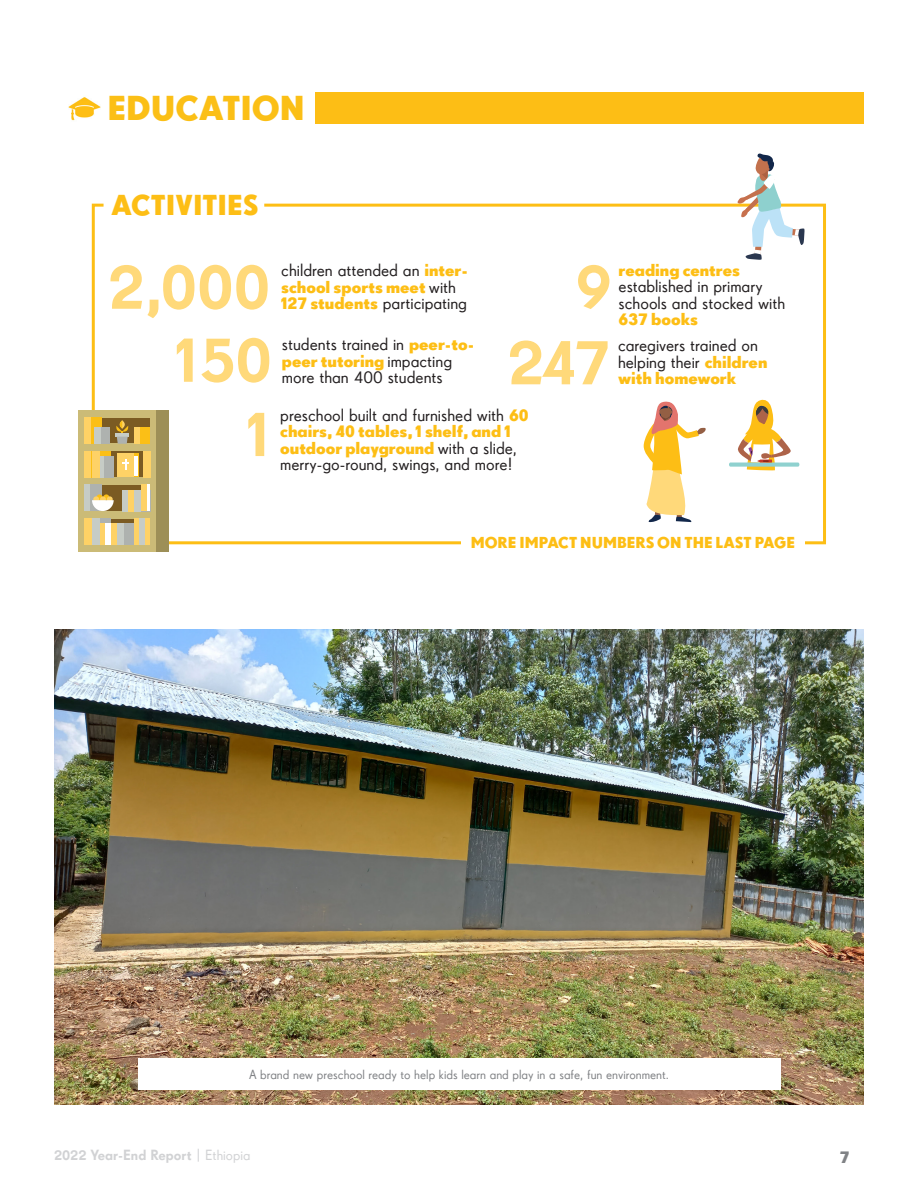
<style>
.page{position:relative;width:918px;height:1188px;background:#fff}
.page>*{position:absolute;margin:0;border:0;box-sizing:border-box;transform-origin:0 0}
.Stats_-_Numbers{font:600 67.5px "Drescher Grotesk BT";letter-spacing:-.03em;color:#ffd97a}
.t1{font:700 36px "Drescher Grotesk BT";color:#fbbf16}
.t2{font:700 30px "Drescher Grotesk BT";color:#fdbe15}
.Stat_-_Body{font:18px/16.5px "Drescher Grotesk BT";color:#231f20}
.t3{font:700 18px "Drescher Grotesk BT";color:#808285}
.t4{font:700 16.5px "Drescher Grotesk BT";color:#fdbe15}
.t5{font:600 15px "Drescher Grotesk BT";color:#d1d2d4}
.Photo_Captions{font:13.5px "Drescher Grotesk BT";color:#808285}
.s1{font-weight:700;color:#fdbe15}
.s2{font-weight:400}
</style>
<div class="page">
<svg style="left:91px;top:203px;width:735px;height:343px"></svg>
<div style="left:461px;top:531px;width:343px;height:21px;background:#fff"></div>
<img style="left:69px;top:97px;width:31px;height:24px">
<div style="left:315px;top:92px;width:549px;height:32px;background:#fdbe15"></div>
<svg style="left:737px;top:153px;width:68px;height:107px"></svg>
<svg style="left:644px;top:401px;width:62px;height:122px"></svg>
<svg style="left:729px;top:463px;width:70px;height:4px"></svg>
<div style="left:81px;top:412px;width:83px;height:138px;background:#7b5b23"></div>
<div style="left:150px;top:410px;width:18px;height:142px;background:#9d8f57"></div>
<div style="left:82px;top:410px;width:71px;height:7px;background:#cbbb77"></div>
<div style="left:81px;top:444px;width:70px;height:7px;background:#cbbb77"></div>
<div style="left:81px;top:477px;width:70px;height:8px;background:#cbbb77"></div>
<div style="left:81px;top:511px;width:70px;height:7px;background:#cbbb77"></div>
<div style="left:81px;top:545px;width:72px;height:7px;background:#cbbb77"></div>
<div style="left:79px;top:410px;width:5px;height:142px;background:#cbbb77"></div>
<div style="left:150px;top:410px;width:5px;height:142px;background:#cbbb77"></div>
<div style="left:84px;top:485px;width:7px;height:26px;background:#c6ccc6"></div>
<div style="left:84px;top:451px;width:7px;height:26px;background:#fed266"></div>
<div style="left:91px;top:451px;width:11px;height:26px;background:#fed266"></div>
<div style="left:91px;top:518px;width:11px;height:27px;background:#c6ccc6"></div>
<div style="left:90px;top:485px;width:12px;height:26px;background:#aeb2af"></div>
<div style="left:100px;top:451px;width:11px;height:26px;background:#fbbf16"></div>
<div style="left:143px;top:451px;width:7px;height:26px;background:#fed266"></div>
<div style="left:122px;top:490px;width:6px;height:21px;background:#c6ccc6"></div>
<div style="left:128px;top:490px;width:6px;height:21px;background:#fed266"></div>
<div style="left:140px;top:490px;width:11px;height:21px;background:#aeb2af"></div>
<div style="left:134px;top:490px;width:7px;height:21px;background:#c6ccc6"></div>
<div style="left:103px;top:456px;width:11px;height:21px;background:#aeb2af"></div>
<div style="left:84px;top:518px;width:7px;height:27px;background:#fed266"></div>
<div style="left:100px;top:518px;width:11px;height:27px;background:#aeb2af"></div>
<hr style="left:100px;top:456px;width:4px;height:21px;background:#c6ccc6">
<div style="left:100px;top:523px;width:5px;height:22px;background:#fed266"></div>
<div style="left:105px;top:523px;width:6px;height:22px;background:#fff"></div>
<div style="left:111px;top:523px;width:7px;height:22px;background:#fed266"></div>
<div style="left:123px;top:523px;width:12px;height:22px;background:#aeb2af"></div>
<div style="left:118px;top:523px;width:6px;height:22px;background:#c6ccc6"></div>
<div style="left:84px;top:417px;width:7px;height:27px;background:#fed266"></div>
<div style="left:91px;top:417px;width:11px;height:27px;background:#fbbf16"></div>
<div style="left:100px;top:427px;width:10px;height:17px;background:#aeb2af"></div>
<div style="left:94px;top:427px;width:6px;height:17px;background:#c6ccc6"></div>
<div style="left:134px;top:427px;width:7px;height:17px;background:#fed266"></div>
<div style="left:141px;top:427px;width:9px;height:17px;background:#fbbf16"></div>
<div style="left:145px;top:518px;width:5px;height:27px;background:#fed266"></div>
<div style="left:134px;top:518px;width:6px;height:27px;background:#fed266"></div>
<div style="left:140px;top:518px;width:5px;height:27px;background:#c6ccc6"></div>
<svg style="left:134px;top:453px;width:5px;height:24px"></svg>
<svg style="left:146px;top:485px;width:4px;height:26px"></svg>
<div style="left:141px;top:485px;width:5px;height:26px;background:#fed266"></div>
<div style="left:124px;top:456px;width:13px;height:19px;background:#fff"></div>
<div style="left:118px;top:453px;width:16px;height:24px;background:#fed266"></div>
<svg style="left:123px;top:459px;width:6px;height:10px"></svg>
<svg style="left:116px;top:420px;width:13px;height:24px"></svg>
<svg style="left:92px;top:494px;width:22px;height:17px"></svg>
<svg style="left:737px;top:399px;width:54px;height:72px"></svg>
<img style="left:54px;top:630px;width:810px;height:474px">
<div style="left:138px;top:1058px;width:642px;height:32px;background:#fff"></div>
<p class="t1" style="left:107px;top:87px;width:199px">EDUCATION</p>
<p class="t2" style="left:111px;top:187px;width:149px">ACTIVITIES</p>
<p class="Stats_-_Numbers" style="left:108px;top:247px;width:164px">2,000</p>
<p class="Stat_-_Body" style="left:281px;top:262px;width:188px">children attended an <span class="s1">inter&shy;school sports meet</span> with<br><span class="s1">127 students</span> participating</p>
<p class="Stats_-_Numbers" style="left:168px;top:320px;width:106px">150</p>
<p class="Stat_-_Body" style="left:282px;top:336px;width:194px">students trained in <span class="s1">peer-to&shy;peer tutoring</span> impacting more than 400 students</p>
<p class="Stats_-_Numbers" style="left:575px;top:247px;width:38px">9</p>
<p class="Stat_-_Body" style="left:619px;top:261px;width:168px"><span class="s1">reading centres </span>established in primary schools and stocked with<br><span class="s1">637 books</span></p>
<p class="Stats_-_Numbers" style="left:507px;top:323px;width:105px">247</p>
<p class="Stat_-_Body" style="left:618px;top:337px;width:151px">caregivers trained on helping their <span class="s1">children with homework</span></p>
<p class="Stats_-_Numbers" style="left:239px;top:395px;width:38px">1</p>
<p class="Stat_-_Body" style="left:280px;top:407px;width:250px">preschool built and furnished with <span class="s1">60 chairs, 40 tables, 1 shelf, and 1 outdoor playground</span> with a slide, merry-go-round, swings, and more!</p>
<p class="t4" style="left:471px;top:532px;width:326px">MORE IMPACT NUMBERS ON THE LAST PAGE</p>
<p class="Photo_Captions" style="left:249px;top:1067px;width:421px">A brand new preschool ready to help kids learn and play in a safe, fun environment.</p>
<p class="t5" style="left:54px;top:1147px;width:198px">2022 Year-End Report <span class="s2">| Ethiopia</span></p>
<p class="t3" style="left:840px;top:1146px;width:11px">7</p>
</div>
